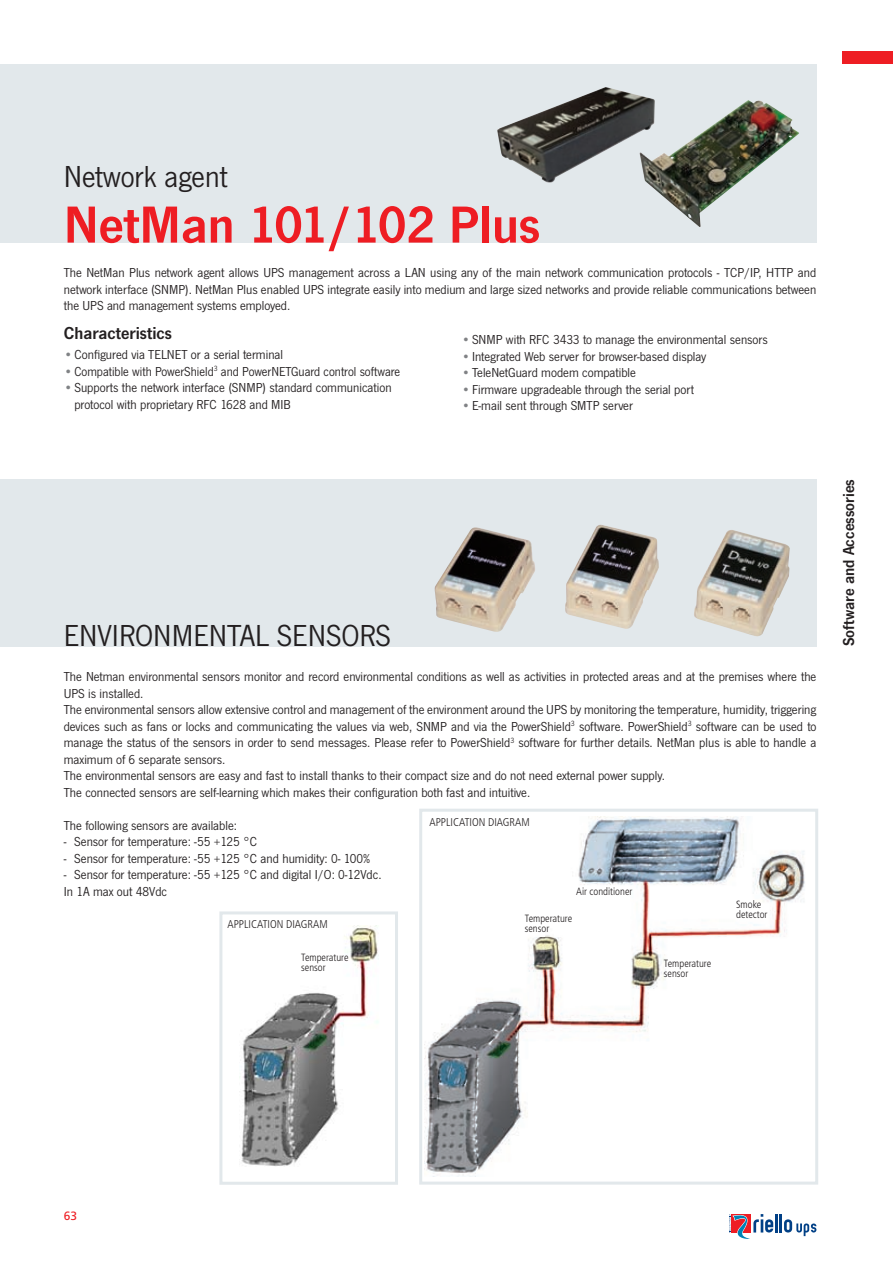
<style>
.page{position:relative;width:893px;height:1263px;background:#fff}
.page>*{position:absolute;margin:0;border:0;box-sizing:border-box;transform-origin:0 0}
.t1{font:600 54px "News Got T";color:#ee1d23}
.t2{font:31.5px "News Got T";color:#231f20}
.t3{font:600 18px "News Got T";color:#231f20}
.t4{font:600 16.5px "News Got T";color:#231f20}
.t5{font:13.5px/16.5px "News Got T";color:#231f20}
.t6{font:12px "Frutiger";color:#ee1d23}
.t7{font:300 condensed 11.25px "Frutiger";color:#231f20}
.t8{font:300 condensed 10.5px/9.8px "Frutiger";color:#231f20}
.s1{color:#808285}
</style>
<div class="page">
<hr style="left:775px;top:1214px;width:3px;height:18px;background:#014086">
<hr style="left:779px;top:1214px;width:3px;height:18px;background:#014086">
<svg style="left:784px;top:1219px;width:32px;height:17px"></svg>
<svg style="left:729px;top:1214px;width:44px;height:25px"></svg>
<div style="left:842px;top:51px;width:51px;height:13px;background:#ee1d23"></div>
<div style="left:0;top:64px;width:816px;height:178px;background:#e2e8eb"></div>
<div style="left:0;top:479px;width:816px;height:167px;background:#e2e8eb"></div>
<img style="left:424px;top:816px;width:381px;height:360px">
<div style="left:419px;top:809px;width:399px;height:375px;border:3px solid #e2e8eb"></div>
<div style="left:219px;top:911px;width:179px;height:274px;border:3px solid #e2e8eb"></div>
<img style="left:435px;top:524px;width:355px;height:113px">
<img style="left:241px;top:925px;width:138px;height:241px">
<img style="left:647px;top:100px;width:152px;height:127px">
<img style="left:497px;top:87px;width:158px;height:96px">
<h2 class="t2" style="left:64px;top:159px;width:165px">Network agent</h2>
<h1 class="t1" style="left:64px;top:193px;width:478px">NetMan 101/102 Plus</h1>
<p class="t5" style="left:64px;top:264px;width:754px;text-align:justify">The NetMan Plus network agent allows UPS management across a LAN using any of the main network communication protocols - TCP/IP, HTTP and network interface (SNMP). NetMan Plus enabled UPS integrate easily into medium and large sized networks and provide reliable communications between the UPS and management systems employed.</p>
<p class="t5" style="left:64px;top:346px;width:221px"><span class="s1">•</span>Configured via TELNET or a serial terminal</p>
<p class="t5" style="left:64px;top:363px;width:338px"><span class="s1">•</span>Compatible with PowerShield<sup>3</sup> and PowerNETGuard control software</p>
<p class="t5" style="left:74px;top:379px;width:319px;text-indent:-11px"><span class="s1">•</span>Supports the network interface (SNMP) standard communication protocol with proprietary RFC 1628 and MIB</p>
<h3 class="t3" style="left:64px;top:322px;width:110px">Characteristics</h3>
<p class="t5" style="left:461px;top:331px;width:308px"><span class="s1">•</span>SNMP with RFC 3433 to manage the environmental sensors</p>
<p class="t5" style="left:461px;top:348px;width:246px"><span class="s1">•</span>Integrated Web server for browser-based display</p>
<p class="t5" style="left:461px;top:364px;width:176px"><span class="s1">•</span>TeleNetGuard modem compatible</p>
<p class="t5" style="left:461px;top:381px;width:234px"><span class="s1">•</span>Firmware upgradeable through the serial port</p>
<p class="t5" style="left:461px;top:397px;width:173px"><span class="s1">•</span>E-mail sent through SMTP server</p>
<h2 class="t2" style="left:64px;top:618px;width:32px">Environmental</h2>
<h2 class="t2" style="left:277px;top:618px;width:33px">Sensors</h2>
<p class="t5" style="left:64px;top:668px;width:754px">The Netman environmental sensors monitor and record environmental conditions as well as activities in protected areas and at the premises where the UPS is installed.<br>The environmental sensors allow extensive control and management of the environment around the UPS by monitoring the temperature, humidity, triggering devices such as fans or locks and communicating the values via web, SNMP and via the PowerShield<sup>3</sup> software. PowerShield<sup>3</sup> software can be used to manage the status of the sensors in order to send messages. Please refer to PowerShield<sup>3</sup> software for further details. NetMan plus is able to handle a maximum of 6 separate sensors.<br>The environmental sensors are easy and fast to install thanks to their compact size and do not need external power supply.<br>The connected sensors are self-learning which makes their configuration both fast and intuitive.</p>
<p class="t5" style="left:64px;top:816px;width:175px">The following sensors are available:</p>
<p class="t5" style="left:64px;top:833px;width:195px">- Sensor for temperature: -55 +125 °C</p>
<p class="t5" style="left:64px;top:849px;width:308px">- Sensor for temperature: -55 +125 °C and humidity: 0- 100%</p>
<p class="t5" style="left:64px;top:866px;width:319px">- Sensor for temperature: -55 +125 °C and digital I/O: 0-12Vdc.<br>In 1A max out 48Vdc</p>
<p class="t7" style="left:429px;top:816px;width:100px">APPLICATION DIAGRAM</p>
<p class="t8" style="left:576px;top:886px;width:58px">Air conditioner</p>
<p class="t7" style="left:227px;top:917px;width:100px">APPLICATION DIAGRAM</p>
<p class="t8" style="left:301px;top:952px;width:49px">Temperature sensor</p>
<p class="t8" style="left:525px;top:914px;width:49px">Temperature sensor</p>
<p class="t8" style="left:664px;top:958px;width:49px">Temperature sensor</p>
<p class="t8" style="left:736px;top:900px;width:33px">Smoke detector</p>
<p class="t4" style="left:839px;top:646px;width:169px;rotate:-90deg">Software and Accessories</p>
<p class="t6" style="left:64px;top:1209px;width:7px">63</p>
</div>
